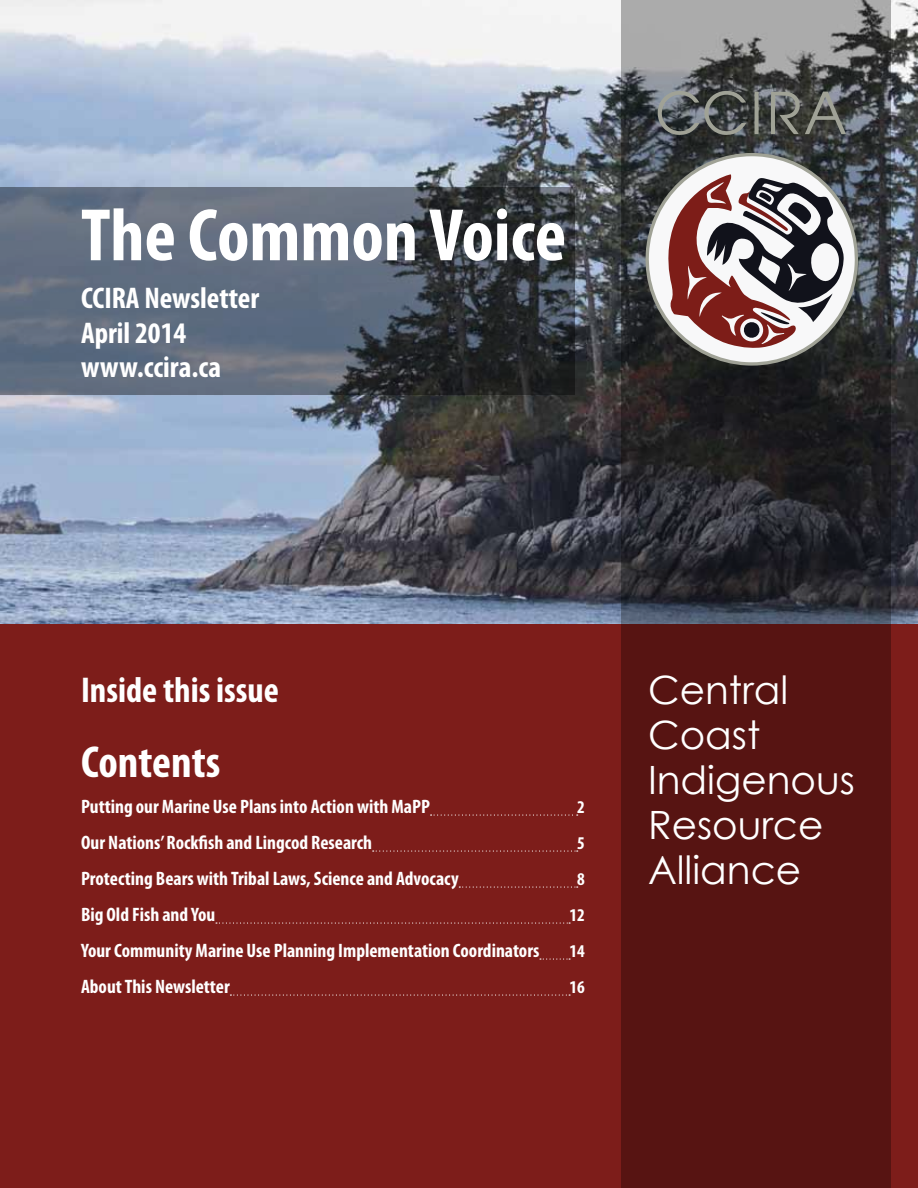
<style>
.page{position:relative;width:918px;height:1188px;background:#fff}
.page>*{position:absolute;margin:0;border:0;box-sizing:border-box;transform-origin:0 0}
.t1{font:700 condensed 75px "Myriad Pro";color:#fff}
.t2{font:700 condensed 45px "Myriad Pro";color:#fff}
.t3{font:39px/45px "Century Gothic";color:#fff}
.t4{font:700 condensed 36px "Myriad Pro";color:#fff}
.t5{font:700 condensed 30px/34.5px "Myriad Pro";color:#fff}
.t6{font:700 condensed 19.5px "Myriad Pro";color:#fff}
.t7{font:700 condensed 18px "Myriad Pro";color:#fff}
</style>
<div class="page">
<div style="left:0;top:624px;width:918px;height:564px;background:#7d1d1a"></div>
<img style="left:0;top:0;width:918px;height:624px">
<svg style="left:621px;top:0;width:270px;height:1188px;fill:#571412"></svg>
<svg style="left:0;top:187px;width:574px;height:207px"></svg>
<svg style="left:431px;top:814px;width:147px;height:2px"></svg>
<svg style="left:373px;top:850px;width:205px;height:2px"></svg>
<svg style="left:459px;top:886px;width:119px;height:2px"></svg>
<svg style="left:216px;top:922px;width:354px;height:2px"></svg>
<svg style="left:540px;top:958px;width:30px;height:2px"></svg>
<svg style="left:230px;top:994px;width:340px;height:2px"></svg>
<svg style="left:644px;top:153px;width:217px;height:213px"></svg>
<svg style="left:646px;top:156px;width:212px;height:206px"></svg>
<svg style="left:665px;top:174px;width:179px;height:175px"></svg>
<svg style="left:658px;top:90px;width:88px;height:46px"></svg>
<svg style="left:755px;top:92px;width:4px;height:42px"></svg>
<svg style="left:771px;top:92px;width:75px;height:42px"></svg>
<h1 class="t1" style="left:81px;top:188px;width:487px">The Common Voice</h1>
<h3 class="t5" style="left:81px;top:280px;width:180px">CCIRA Newsletter<br>April 2014 www.ccira.ca</h3>
<h3 class="t4" style="left:81px;top:668px;width:199px">Inside this issue</h3>
<h2 class="t2" style="left:81px;top:734px;width:141px">Contents</h2>
<p class="t6" style="left:81px;top:794px;width:351px">Putting our Marine Use Plans into Action with MaPP</p>
<p class="t7" style="left:577px;top:796px;width:9px">2</p>
<p class="t6" style="left:81px;top:830px;width:293px">Our Nations’ Rockfish and Lingcod Research</p>
<p class="t7" style="left:577px;top:832px;width:9px">5</p>
<p class="t6" style="left:81px;top:866px;width:379px">Protecting Bears with Tribal Laws, Science and Advocacy</p>
<p class="t7" style="left:577px;top:868px;width:9px">8</p>
<p class="t6" style="left:81px;top:902px;width:136px">Big Old Fish and You</p>
<p class="t7" style="left:570px;top:904px;width:17px">12</p>
<p class="t6" style="left:81px;top:938px;width:460px">Your Community Marine Use Planning Implementation Coordinators</p>
<p class="t7" style="left:570px;top:940px;width:17px">14</p>
<p class="t6" style="left:81px;top:974px;width:150px">About This Newsletter</p>
<p class="t7" style="left:570px;top:976px;width:17px">16</p>
<h3 class="t3" style="left:648px;top:667px;width:208px">Central<br>Coast<br>Indigenous<br>Resource<br>Alliance</h3>
</div>
